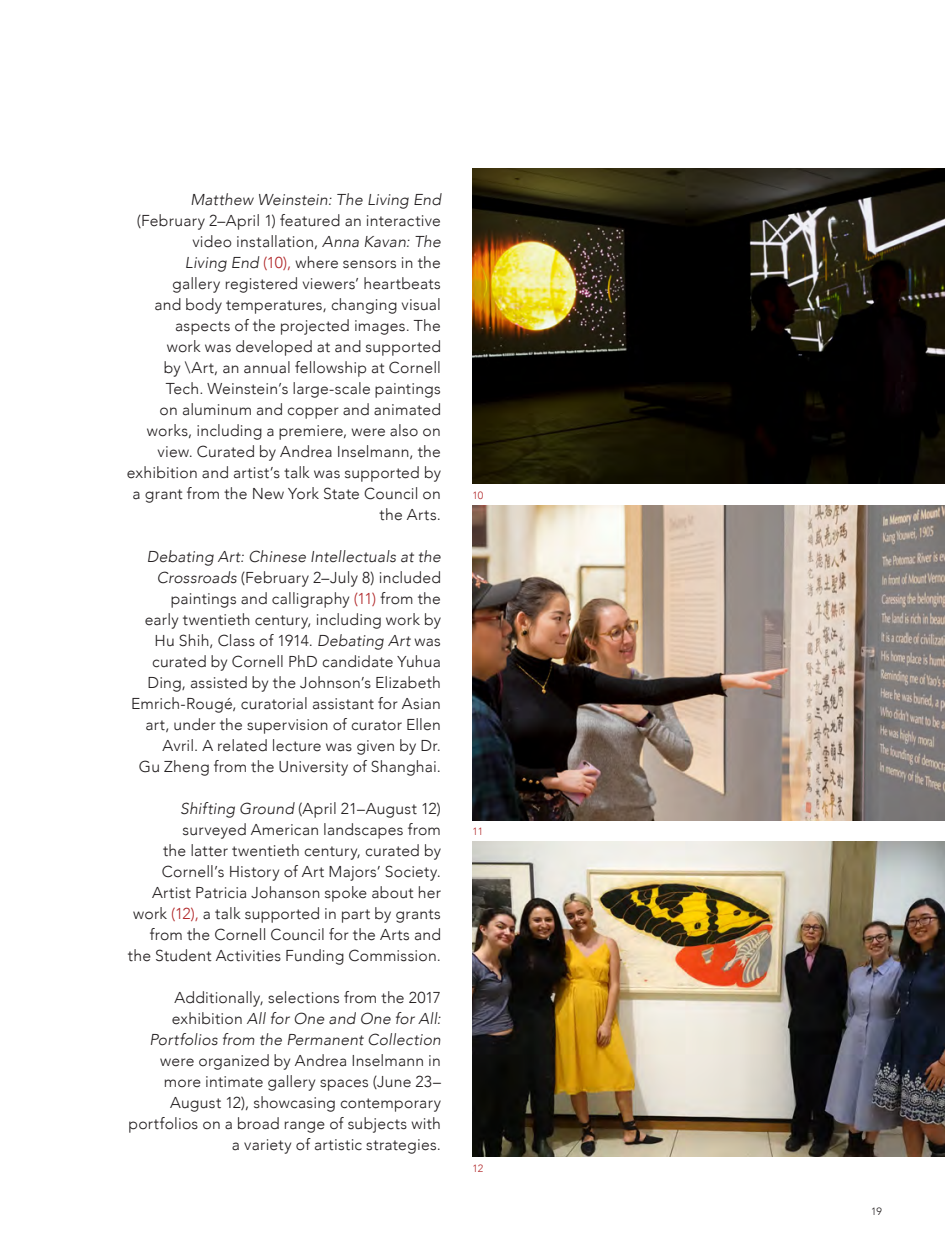
<style>
.page{position:relative;width:945px;height:1260px;background:#fff}
.page>*{position:absolute;margin:0;border:0;box-sizing:border-box;transform-origin:0 0}
.t1{font:300 15.75px/21px "Avenir";letter-spacing:.015em;color:#231f20;text-align:right}
.t2{font:300 10.5px "Avenir";color:#b02628}
.t3{font:300 10.5px "Avenir";color:#231f20}
.s1{font-style:italic}
.s2{color:#b02628}
</style>
<div class="page">
<img style="left:472px;top:169px;width:473px;height:315px">
<img style="left:472px;top:842px;width:473px;height:315px">
<img style="left:472px;top:505px;width:473px;height:315px">
<p class="t1" style="left:127px;top:189px;width:316px"><span class="s1">Matthew Weinstein: The Living End </span>(February 2–April 1) featured an interactive video installation, <span class="s1">Anna Kavan: The<br>Living End</span> <span class="s2">(10),</span> where sensors in the<br>gallery registered viewers’ heartbeats<br>and body temperatures, changing visual aspects of the projected images. The<br>work was developed at and supported<br>by \Art, an annual fellowship at Cornell Tech. Weinstein’s large-scale paintings<br>on aluminum and copper and animated works, including a premiere, were also on view. Curated by Andrea Inselmann, the exhibition and artist’s talk was supported by a grant from the New York State Council on the Arts.</p>
<p class="t1" style="left:131px;top:546px;width:311px"><span class="s1">Debating Art: Chinese Intellectuals at the Crossroads</span> (February 2–July 8) included paintings and calligraphy <span class="s2">(11)</span> from the<br>early twentieth century, including work by Hu Shih, Class of 1914. <span class="s1">Debating Art</span> was curated by Cornell PhD candidate Yuhua Ding, assisted by the Johnson’s Elizabeth Emrich-Rougé, curatorial assistant for Asian art, under the supervision of curator Ellen Avril. A related lecture was given by Dr.<br>Gu Zheng from the University of Shanghai.</p>
<p class="t1" style="left:128px;top:798px;width:315px"><span class="s1">Shifting Ground</span> (April 21–August 12) surveyed American landscapes from<br>the latter twentieth century, curated by Cornell’s History of Art Majors’ Society.<br>Artist Patricia Johanson spoke about her work <span class="s2">(12),</span> a talk supported in part by grants from the Cornell Council for the Arts and the Student Activities Funding Commission.</p>
<p class="t1" style="left:128px;top:987px;width:314px">Additionally, selections from the 2017 exhibition <span class="s1">All for One and One for All:<br>Portfolios from the Permanent Collection </span>were organized by Andrea Inselmann in more intimate gallery spaces (June 23– August 12), showcasing contemporary portfolios on a broad range of subjects with a variety of artistic strategies.</p>
<p class="t2" style="left:472px;top:489px;width:12px">10</p>
<p class="t2" style="left:472px;top:826px;width:12px">11</p>
<p class="t2" style="left:472px;top:1163px;width:12px">12</p>
<p class="t3" style="left:871px;top:1206px;width:12px">19</p>
</div>
